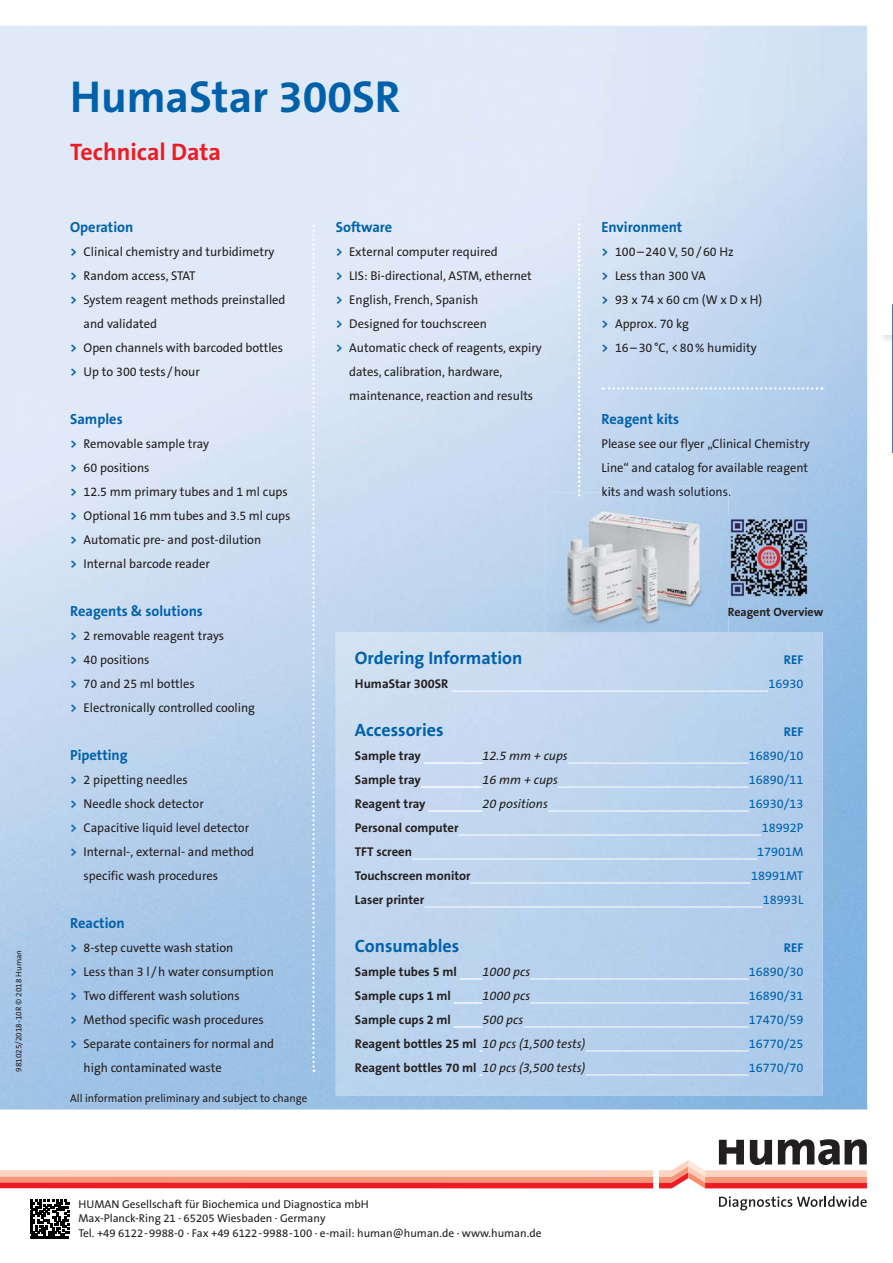
<style>
.page{position:relative;width:893px;height:1263px;background:#fff}
.page>*{position:absolute;margin:0;border:0;box-sizing:border-box;transform-origin:0 0}
.t1{font:700 45px "The Sans B7";color:#0061aa}
.t2{font:700 24px "The Sans B7";color:#ed1c24}
.t3{font:700 18px "The Sans B7";color:#0061ab}
.t4{font:700 14.7px "The Sans B7";color:#0061aa}
.t5{font:12.75px/24px "The Sans B5 Plain";color:#231f20}
.t6{font:700 12.75px "The Sans B7";color:#231f20}
.t7{font:12.75px "The Sans B5 Plain";color:#0061ab}
.t8{font:italic 12.75px "The Sans B5 Plain";color:#231f20}
.t9{font:700 12.75px "The Sans B7";letter-spacing:.005em;color:#0061ab}
.t10{font:12.75px "The Sans B5 Plain";color:#0061aa}
.t11{font:700 12px "The Sans B7";color:#231f20}
.t12{font:11.4px/14.2px "The Sans B5 Plain";color:#231f20}
.t13{font:11.25px "The Sans B5 Plain";color:#231f20}
.t14{font:8.25px "The Sans B5 Plain";color:#231f20}
.s1{font-family:"The Sans B7";font-weight:700;color:#0061aa}
.s2{color:#10141e}
.s3{color:#0e131d}
.s4{color:#0f141e}
.s5{color:#0c121c}
.s6{color:#0b121c}
.s7{color:#0d131e}
.s8{color:#0b121d}
.s9{color:#0b111c}
.s10{color:#0c131e}
.s11{color:#0d141f}
.s12{font-family:"The Sans B5 Plain";font-weight:400;font-style:italic}
</style>
<div class="page">
<img style="left:561px;top:490px;width:41px;height:2px">
<img style="left:728px;top:599px;width:38px;height:33px">
<img style="left:817px;top:645px;width:50px;height:465px">
<svg style="left:0;top:1139px;width:867px;height:49px"></svg>
<svg style="left:719px;top:1196px;width:148px;height:15px"></svg>
<svg style="left:30px;top:1199px;width:40px;height:40px"></svg>
<hr style="left:31px;top:1236px;width:38px;height:2px;background:#000">
<svg style="left:31px;top:1200px;width:38px;height:36px"></svg>
<img style="left:883px;top:334px;width:10px;height:9px">
<svg style="left:312px;top:225px;width:3px;height:847px"></svg>
<svg style="left:603px;top:387px;width:219px;height:3px"></svg>
<img style="left:545px;top:492px;width:183px;height:148px">
<img style="left:602px;top:492px;width:126px;height:4px">
<svg style="left:578px;top:223px;width:2px;height:273px"></svg>
<img style="left:727px;top:516px;width:83px;height:83px">
<p class="t14" style="left:15px;top:1072px;width:123px;rotate:-90deg">981025/2018-10R © 2018 Human</p>
<p class="t1" style="left:70px;top:77px;width:332px">HumaStar 300SR</p>
<p class="t2" style="left:70px;top:142px;width:152px">Technical Data</p>
<p class="t4" style="left:70px;top:221px;width:65px">Operation</p>
<p class="t5" style="left:70px;top:241px;width:206px"><span class="s1">&gt;</span> Clinical chemistry and turbidimetry</p>
<p class="t5" style="left:70px;top:265px;width:127px"><span class="s1">&gt;</span> Random access, STAT</p>
<p class="t5" style="left:70px;top:289px;width:217px"><span class="s1">&gt;</span> System reagent methods preinstalled</p>
<p class="t5" style="left:84px;top:313px;width:75px">and validated</p>
<p class="t5" style="left:70px;top:337px;width:214px"><span class="s1">&gt;</span> Open channels with barcoded bottles</p>
<p class="t5" style="left:70px;top:361px;width:131px"><span class="s1">&gt;</span> Up to 300 tests / hour</p>
<p class="t4" style="left:70px;top:413px;width:54px">Samples</p>
<p class="t5" style="left:70px;top:433px;width:222px"><span class="s1">&gt;</span> Removable sample tray<br><span class="s1">&gt;</span> 60 positions<br><span class="s1">&gt;</span> 12.5 mm primary tubes and 1 ml cups <span class="s1">&gt;</span> Optional 16 mm tubes and 3.5 ml cups <span class="s1">&gt;</span> Automatic pre- and post-dilution<br><span class="s1">&gt;</span> Internal barcode reader</p>
<p class="t4" style="left:70px;top:605px;width:134px">Reagents &amp; solutions</p>
<p class="t5" style="left:70px;top:625px;width:186px"><span class="s1">&gt;</span> 2 removable reagent trays<br><span class="s1">&gt;</span> 40 positions<br><span class="s1">&gt;</span> 70 and 25 ml bottles<br><span class="s1">&gt;</span> Electronically controlled cooling</p>
<p class="t4" style="left:70px;top:749px;width:59px">Pipetting</p>
<p class="t5" style="left:70px;top:769px;width:119px"><span class="s1">&gt;</span> 2 pipetting needles</p>
<p class="t5" style="left:70px;top:793px;width:135px"><span class="s1">&gt;</span> Needle shock detector</p>
<p class="t5" style="left:70px;top:817px;width:181px"><span class="s1">&gt;</span> Capacitive liquid level detector</p>
<p class="t5" style="left:70px;top:841px;width:185px"><span class="s1">&gt;</span> Internal-, external- and method</p>
<p class="t5" style="left:84px;top:865px;width:136px">specific wash procedures</p>
<p class="t4" style="left:70px;top:917px;width:56px">Reaction</p>
<p class="t5" style="left:70px;top:937px;width:165px"><span class="s1">&gt;</span> 8-step cuvette wash station</p>
<p class="t5" style="left:70px;top:960px;width:205px"><span class="s1">&gt;</span> Less than 3 l / h water consumption</p>
<p class="t5" style="left:70px;top:984px;width:171px"><span class="s1">&gt;</span> Two different wash solutions</p>
<p class="t5" style="left:70px;top:1008px;width:195px"><span class="s1">&gt;</span> Method specific wash procedures</p>
<p class="t5" style="left:70px;top:1032px;width:205px"><span class="s1">&gt;</span> Separate containers for normal and</p>
<p class="t5" style="left:84px;top:1056px;width:140px">high contaminated waste</p>
<p class="t13" style="left:70px;top:1093px;width:239px">All information preliminary and subject to change</p>
<p class="t4" style="left:336px;top:221px;width:58px">Software</p>
<p class="t5" style="left:336px;top:241px;width:163px"><span class="s1">&gt;</span> External computer required</p>
<p class="t5" style="left:336px;top:265px;width:198px"><span class="s1">&gt;</span> LIS: Bi-directional, ASTM, ethernet</p>
<p class="t5" style="left:336px;top:289px;width:144px"><span class="s1">&gt;</span> English, French, Spanish</p>
<p class="t5" style="left:336px;top:313px;width:153px"><span class="s1">&gt;</span> Designed for touchscreen</p>
<p class="t5" style="left:336px;top:337px;width:208px"><span class="s1">&gt;</span> Automatic check of reagents, expiry</p>
<p class="t5" style="left:349px;top:361px;width:154px">dates, calibration, hardware,</p>
<p class="t5" style="left:349px;top:385px;width:185px">maintenance, reaction and results</p>
<p class="t4" style="left:601px;top:221px;width:82px">Environment</p>
<p class="t5" style="left:601px;top:241px;width:162px"><span class="s1">&gt;</span> 100 – 240 V, 50 / 60 Hz<br><span class="s1">&gt;</span> Less than 300 VA<br><span class="s1">&gt;</span> 93 x 74 x 60 cm (W x D x H) <span class="s1">&gt;</span> Approx. 70 kg<br><span class="s1">&gt;</span> 16 – 30 °C, &lt; 80 % humidity</p>
<p class="t4" style="left:601px;top:413px;width:79px">Reagent kits</p>
<p class="t5" style="left:601px;top:433px;width:210px">Please see our flyer „Clinical Chemistry<br>Line“ and catalog for available reagent <span class="s2">ki</span><span class="s3">ts</span> <span class="s4">a</span><span class="s3">nd w</span><span class="s5">as</span><span class="s6">h</span> <span class="s7">so</span><span class="s8">lu</span><span class="s9">ti</span><span class="s10">on</span><span class="s11">s</span>.</p>
<p class="t11" style="left:728px;top:607px;width:97px">Reagent Overview</p>
<p class="t3" style="left:355px;top:650px;width:169px">Ordering Information</p>
<p class="t9" style="left:784px;top:654px;width:21px">REF</p>
<p class="t6" style="left:355px;top:678px;width:95px">HumaStar 300SR</p>
<p class="t10" style="left:768px;top:678px;width:37px">16930</p>
<p class="t3" style="left:355px;top:722px;width:90px">Accessories</p>
<p class="t9" style="left:784px;top:726px;width:21px">REF</p>
<p class="t6" style="left:355px;top:750px;width:67px">Sample tray</p>
<p class="t8" style="left:482px;top:749px;width:87px">12.5 mm + cups</p>
<p class="t7" style="left:749px;top:750px;width:56px">16890/10</p>
<p class="t6" style="left:355px;top:774px;width:67px">Sample tray</p>
<p class="t8" style="left:482px;top:773px;width:77px">16 mm + cups</p>
<p class="t7" style="left:749px;top:774px;width:56px">16890/11</p>
<p class="t6" style="left:355px;top:798px;width:72px">Reagent tray</p>
<p class="t8" style="left:482px;top:797px;width:67px">20 positions</p>
<p class="t7" style="left:749px;top:798px;width:56px">16930/13</p>
<p class="t6" style="left:355px;top:822px;width:105px">Personal computer</p>
<p class="t7" style="left:762px;top:822px;width:43px">18992P</p>
<p class="t6" style="left:355px;top:846px;width:59px">TFT screen</p>
<p class="t7" style="left:757px;top:846px;width:48px">17901M</p>
<p class="t6" style="left:355px;top:870px;width:117px">Touchscreen monitor</p>
<p class="t7" style="left:751px;top:870px;width:54px">18991MT</p>
<p class="t6" style="left:355px;top:894px;width:71px">Laser printer</p>
<p class="t7" style="left:763px;top:894px;width:42px">18993L</p>
<p class="t3" style="left:355px;top:938px;width:106px">Consumables</p>
<p class="t9" style="left:784px;top:942px;width:21px">REF</p>
<p class="t6" style="left:355px;top:966px;width:103px">Sample tubes 5 ml</p>
<p class="t8" style="left:482px;top:965px;width:49px">1000 pcs</p>
<p class="t7" style="left:749px;top:966px;width:56px">16890/30</p>
<p class="t6" style="left:355px;top:990px;width:98px">Sample cups 1 ml</p>
<p class="t8" style="left:482px;top:989px;width:49px">1000 pcs</p>
<p class="t7" style="left:749px;top:990px;width:56px">16890/31</p>
<p class="t6" style="left:355px;top:1014px;width:98px">Sample cups 2 ml</p>
<p class="t8" style="left:482px;top:1013px;width:42px">500 pcs</p>
<p class="t7" style="left:749px;top:1014px;width:56px">17470/59</p>
<p class="t6" style="left:355px;top:1038px;width:232px">Reagent bottles 25 ml <span class="s12">10 pcs (1,500 tests)</span></p>
<p class="t7" style="left:749px;top:1038px;width:56px">16770/25</p>
<p class="t6" style="left:355px;top:1062px;width:232px">Reagent bottles 70 ml <span class="s12">10 pcs (3,500 tests)</span></p>
<p class="t7" style="left:749px;top:1062px;width:56px">16770/70</p>
<p class="t12" style="left:78px;top:1198px;width:465px">HUMAN Gesellschaft für Biochemica und Diagnostica mbH<br>Max-Planck-Ring 21 · 65205 Wiesbaden · Germany<br>Tel. +49 6122-9988-0 · Fax +49 6122-9988-100 · e-mail: human@human.de · www.human.de</p>
</div>
